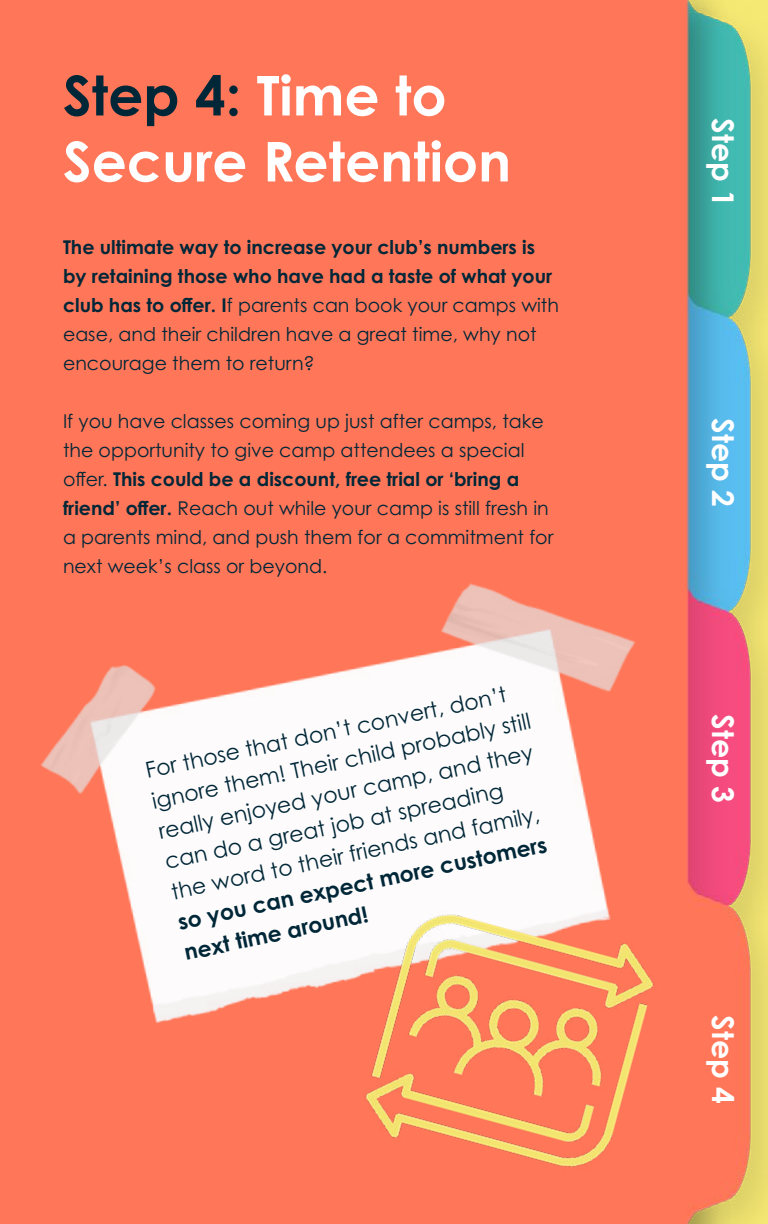
<style>
.page{position:relative;width:768px;height:1224px;background:#fff}
.page>*{position:absolute;margin:0;border:0;box-sizing:border-box;transform-origin:0 0}
.t1{font:700 55px/66px "Century Gothic Pro";color:#fff}
.t2{font:700 30px "Century Gothic Pro";color:#fff}
.t3{font:22px/31px "Century Gothic Pro";color:#002738}
.t4{font:700 22px/31px "Century Gothic Pro";color:#002738}
.t5{font:19px/29px "Century Gothic Pro";color:#002738}
.t6{font:700 19px/29px "Century Gothic Pro";color:#002738}
.s1{color:#002738}
.s2{font-weight:400}
.s3{font-weight:700}
</style>
<div class="page">
<img style="left:660px;top:0;width:108px;height:1224px">
<div style="left:0;top:0;width:660px;height:1224px;background:#ff7658"></div>
<img style="left:40px;top:531px;width:639px;height:492px">
<img style="left:305px;top:856px;width:396px;height:368px">
<h1 class="t1" style="left:63px;top:62px;width:450px"><span class="s1">Step 4:</span> Time to<br>Secure Retention</h1>
<h2 class="t2" style="left:742px;top:118px;width:90px;rotate:90deg">Step 1</h2>
<p class="t6" style="left:63px;top:232px;width:497px">The ultimate way to increase your club’s numbers is by retaining those who have had a taste of what your club has to offer. I<span class="s2">f parents can book your camps with ease, and their children have a great time, why not encourage them to return?</span></p>
<p class="t5" style="left:63px;top:406px;width:492px">If you have classes coming up just after camps, take the opportunity to give camp attendees a special offer. <span class="s3">This could be a discount, free trial or ‘bring a friend’ offer.</span> Reach out while your camp is still fresh in a parents mind, and push them for a commitment for next week’s class or beyond.</p>
<h2 class="t2" style="left:742px;top:418px;width:90px;rotate:90deg">Step 2</h2>
<p class="t3" style="left:143px;top:755px;width:388px;rotate:-12deg">For those that don’t convert, don’t ignore them! Their child probably still really enjoyed your camp, and they can do a great job at spreading<br>the word to their friends and family,</p>
<p class="t4" style="left:175px;top:907px;width:378px;rotate:-12deg">so you can expect more customers next time around!</p>
<h2 class="t2" style="left:742px;top:714px;width:90px;rotate:90deg">Step 3</h2>
<h2 class="t2" style="left:742px;top:1015px;width:90px;rotate:90deg">Step 4</h2>
</div>
